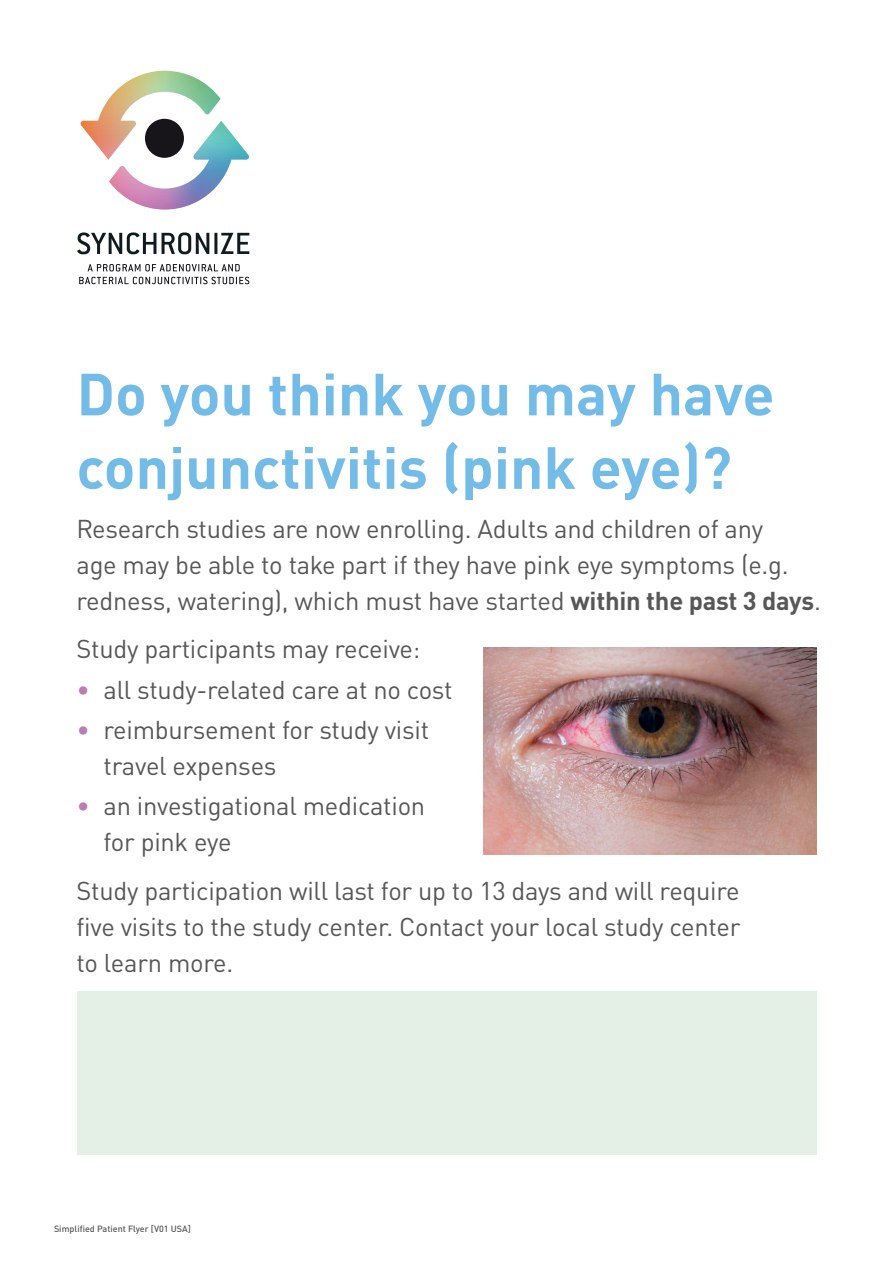
<style>
.page{position:relative;width:893px;height:1263px;background:#fff}
.page>*{position:absolute;margin:0;border:0;box-sizing:border-box;transform-origin:0 0}
.t1{font:700 58.5px/73.5px "DIN Pro";color:#74bce8}
.t2{font:25.5px/36px "DIN Pro";letter-spacing:-.01em;color:#575855}
.t3{font:500 9px "DIN Pro";color:#575855}
.s1{font-weight:700}
.s2{color:#bd7bb4}
</style>
<div class="page">
<svg style="left:80px;top:71px;width:169px;height:139px"></svg>
<div style="left:145px;top:119px;width:39px;height:39px;background:#18151a;border-radius:50%"></div>
<svg style="left:77px;top:232px;width:79px;height:22px"></svg>
<svg style="left:162px;top:232px;width:47px;height:22px"></svg>
<hr style="left:214px;top:233px;width:3px;height:21px;background:#101a21">
<svg style="left:221px;top:233px;width:28px;height:21px"></svg>
<svg style="left:88px;top:264px;width:152px;height:7px"></svg>
<svg style="left:79px;top:277px;width:170px;height:7px"></svg>
<div style="left:77px;top:991px;width:739px;height:164px;background:#e4efe5"></div>
<img style="left:483px;top:647px;width:333px;height:208px">
<h1 class="t1" style="left:77px;top:350px;width:699px">Do you think you may have conjunctivitis (pink eye)?</h1>
<p class="t2" style="left:77px;top:508px;width:746px">Research studies are now enrolling. Adults and children of any<br>age may be able to take part if they have pink eye symptoms (e.g. redness, watering), which must have started <span class="s1">within the past 3 days</span>.</p>
<p class="t2" style="left:77px;top:629px;width:345px">Study participants may receive:</p>
<p class="t2" style="left:77px;top:669px;width:377px"><span class="s2">•</span> all study-related care at no cost</p>
<p class="t2" style="left:104px;top:709px;width:327px;text-indent:-27px"><span class="s2">•</span> reimbursement for study visit travel expenses</p>
<p class="t2" style="left:104px;top:785px;width:323px;text-indent:-27px"><span class="s2">•</span> an investigational medication for pink eye</p>
<p class="t2" style="left:77px;top:870px;width:666px;text-align:justify">Study participation will last for up to 13 days and will require five visits to the study center. Contact your local study center to learn more.</p>
<p class="t3" style="left:54px;top:1221px;width:139px">Simplified Patient Flyer [V01 USA]</p>
</div>
